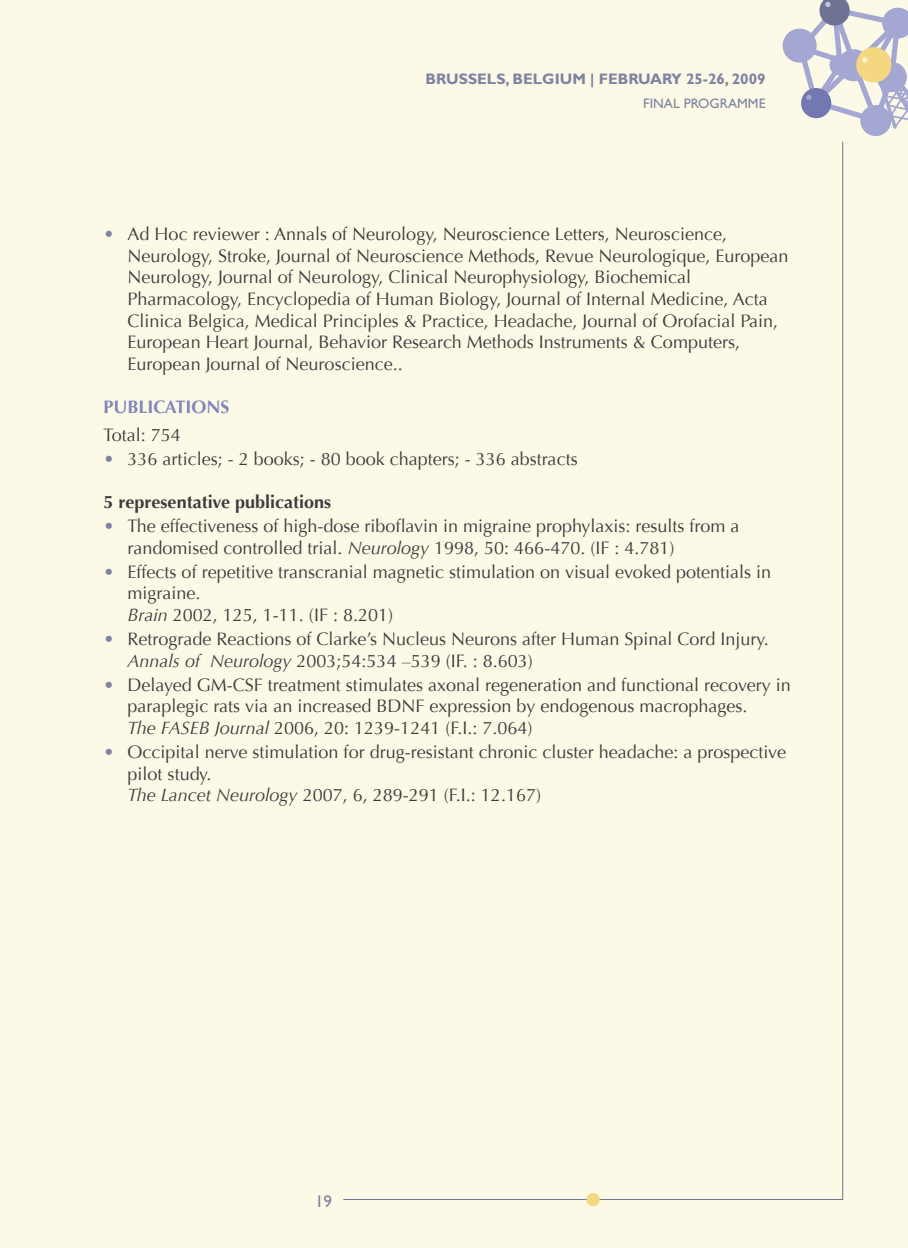
<style>
.page{position:relative;width:908px;height:1248px;background:#fff}
.page>*{position:absolute;margin:0;border:0;box-sizing:border-box;transform-origin:0 0}
.t1{font:18px/21.6px "Optima";color:#3b3c3d}
.t2{font:700 18px "Optima";color:#3b3c3d}
.t3{font:700 18px "Optima";color:#8186bb}
.t4{font:17px "Gill Sans";color:#7e83a1}
.t5{font:700 15.2px "Gill Sans";color:#7e83a1}
.t6{font:13.8px "Gill Sans";color:#7e83a1}
.s1{color:#7e83a1}
.s2{font-style:italic}
</style>
<div class="page">
<div style="left:0;top:0;width:907px;height:1247px;background:#fdf9e7"></div>
<svg style="left:782px;top:0;width:126px;height:140px"></svg>
<svg style="left:584px;top:1193px;width:17px;height:14px"></svg>
<p class="t5" style="left:425px;top:70px;width:341px">BRUSSELS, BELGIUM | FEBRUARY 25-26, 2009</p>
<p class="t6" style="left:643px;top:95px;width:124px">FINAL PROGRAMME</p>
<p class="t1" style="left:127px;top:223px;width:662px;text-indent:-24px"><span class="s1">•</span> Ad Hoc reviewer : Annals of Neurology, Neuroscience Letters, Neuroscience, Neurology, Stroke, Journal of Neuroscience Methods, Revue Neurologique, European Neurology, Journal of Neurology, Clinical Neurophysiology, Biochemical Pharmacology, Encyclopedia of Human Biology, Journal of Internal Medicine, Acta Clinica Belgica, Medical Principles &amp; Practice, Headache, Journal of Orofacial Pain, European Heart Journal, Behavior Research Methods Instruments &amp; Computers, European Journal of Neuroscience..</p>
<p class="t3" style="left:103px;top:396px;width:127px">PUBLICATIONS</p>
<p class="t1" style="left:103px;top:424px;width:79px">Total: 754</p>
<p class="t1" style="left:103px;top:448px;width:475px"><span class="s1">•</span> 336 articles; - 2 books; - 80 book chapters; - 336 abstracts</p>
<p class="t2" style="left:103px;top:491px;width:229px">5 representative publications</p>
<p class="t1" style="left:127px;top:515px;width:613px;text-indent:-24px"><span class="s1">•</span> The effectiveness of high-dose riboflavin in migraine prophylaxis: results from a randomised controlled trial. <span class="s2">Neurology</span> 1998, 50: 466-470. (IF : 4.781)</p>
<p class="t1" style="left:127px;top:561px;width:644px;text-indent:-24px"><span class="s1">•</span> Effects of repetitive transcranial magnetic stimulation on visual evoked potentials in migraine.<br><span class="s2">Brain</span> 2002, 125, 1-11. (IF : 8.201)</p>
<p class="t1" style="left:127px;top:628px;width:642px;text-indent:-24px"><span class="s1">•</span> Retrograde Reactions of Clarke’s Nucleus Neurons after Human Spinal Cord Injury.<br><span class="s2">Annals of Neurology</span> 2003;54:534 –539 (IF. : 8.603)</p>
<p class="t1" style="left:127px;top:674px;width:664px;text-indent:-24px"><span class="s1">•</span> Delayed GM-CSF treatment stimulates axonal regeneration and functional recovery in paraplegic rats via an increased BDNF expression by endogenous macrophages.<br><span class="s2">The FASEB Journal</span> 2006, 20: 1239-1241 (F.I.: 7.064)</p>
<p class="t1" style="left:127px;top:741px;width:659px;text-indent:-24px"><span class="s1">•</span> Occipital nerve stimulation for drug-resistant chronic cluster headache: a prospective pilot study.<br><span class="s2">The Lancet Neurology</span> 2007, 6, 289-291 (F.I.: 12.167)</p>
<p class="t4" style="left:315px;top:1191px;width:19px">19</p>
</div>
